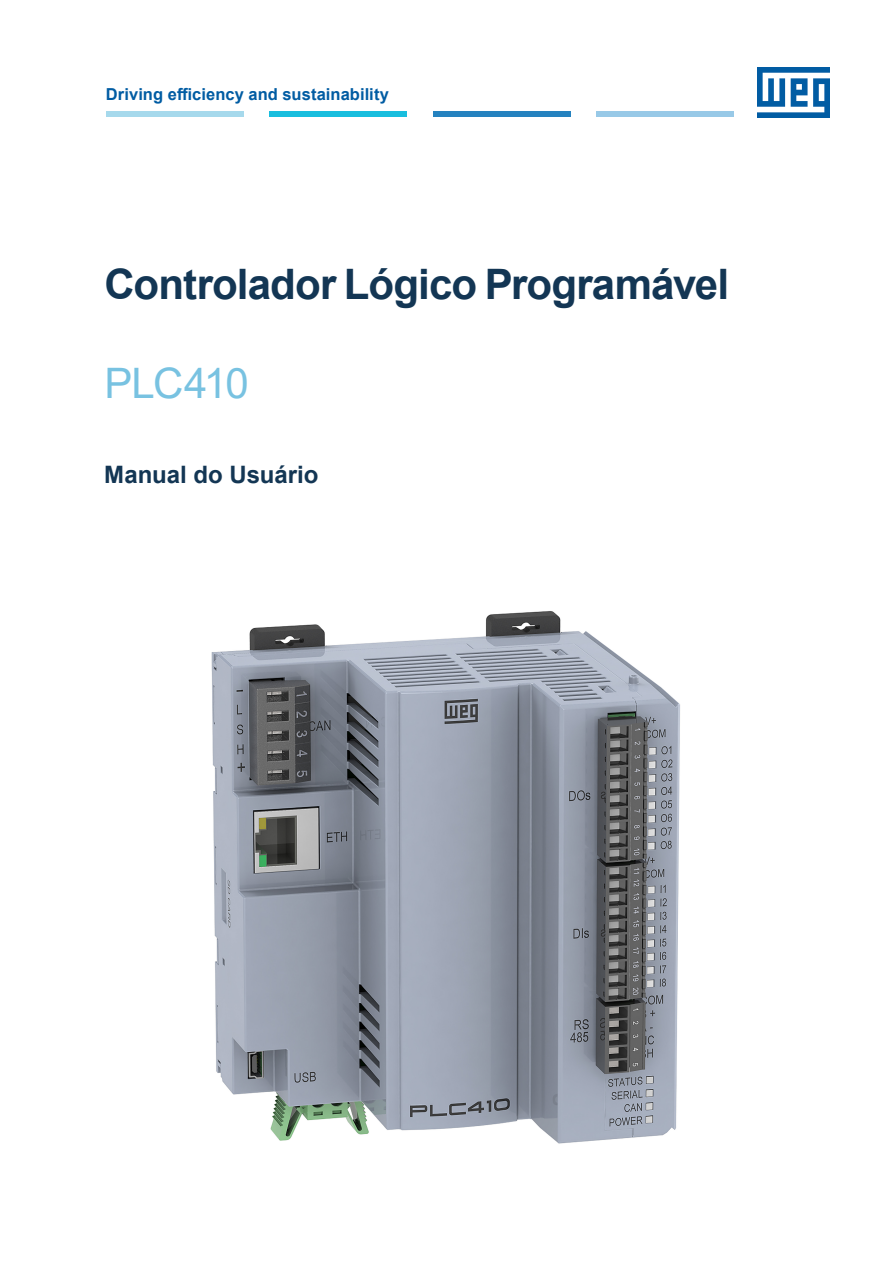
<style>
.page{position:relative;width:893px;height:1263px;background:#fff}
.page>*{position:absolute;margin:0;border:0;box-sizing:border-box;transform-origin:0 0}
.Titulo{font:700 42px "Arial";letter-spacing:-.02em;color:#133654}
.Nome_do_Produto{font:42px "Arial";letter-spacing:-.04em;color:#78c2e1}
.Tipo_do_Material{font:700 24px "Arial";color:#133654}
.Driving{font:700 16.5px "Arial";letter-spacing:.005em;color:#015ca3}
</style>
<div class="page">
<img style="left:211px;top:611px;width:469px;height:533px">
<div style="left:106px;top:111px;width:137px;height:6px;background:#a6d9ec"></div>
<div style="left:270px;top:111px;width:137px;height:6px;background:#19bede"></div>
<div style="left:433px;top:111px;width:137px;height:6px;background:#2582bf"></div>
<div style="left:596px;top:111px;width:138px;height:6px;background:#98c9e7"></div>
<img style="left:757px;top:68px;width:72px;height:49px">
<p class="Driving" style="left:106px;top:83px;width:285px">Driving efficiency and sustainability</p>
<p class="Titulo" style="left:104px;top:255px;width:626px">Controlador Lógico Programável</p>
<p class="Nome_do_Produto" style="left:104px;top:355px;width:146px">PLC410</p>
<p class="Tipo_do_Material" style="left:104px;top:457px;width:216px">Manual do Usuário</p>
</div>
